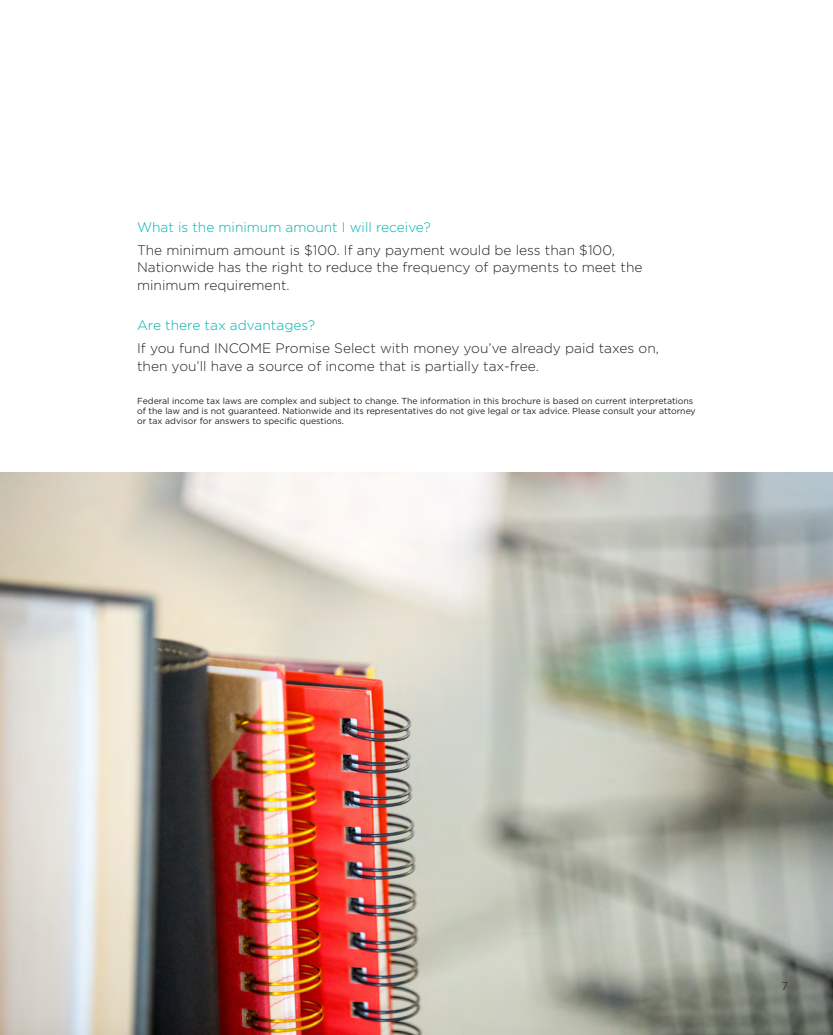
<style>
.page{position:relative;width:833px;height:1035px;background:#fff}
.page>*{position:absolute;margin:0;border:0;box-sizing:border-box;transform-origin:0 0}
.Body_copy__ej{font:300 13.75px/17.5px "Gotham";color:#231f20}
.Body_copy__ej-2{font:300 13.75px "Gotham";color:#00b1b0}
.Body_copy__ej-3{font:300 11.25px "Gotham";color:#231f20}
.Body_copy__ej-4{font:8.75px/10px "Gotham";color:#231f20}
</style>
<div class="page">
<img style="left:0;top:472px;width:832px;height:563px">
<p class="Body_copy__ej-2" style="left:137px;top:218px;width:295px">What is the minimum amount I will receive?</p>
<p class="Body_copy__ej" style="left:137px;top:241px;width:507px">The minimum amount is $100. If any payment would be less than $100,<br>Nationwide has the right to reduce the frequency of payments to meet the minimum requirement.</p>
<p class="Body_copy__ej-2" style="left:137px;top:317px;width:179px">Are there tax advantages?</p>
<p class="Body_copy__ej" style="left:137px;top:339px;width:523px">If you fund INCOME Promise Select with money you’ve already paid taxes on, then you’ll have a source of income that is partially tax-free.</p>
<p class="Body_copy__ej-4" style="left:137px;top:396px;width:560px">Federal income tax laws are complex and subject to change. The information in this brochure is based on current interpretations of the law and is not guaranteed. Nationwide and its representatives do not give legal or tax advice. Please consult your attorney or tax advisor for answers to specific questions.</p>
<p class="Body_copy__ej-3" style="left:781px;top:979px;width:8px">7</p>
</div>
